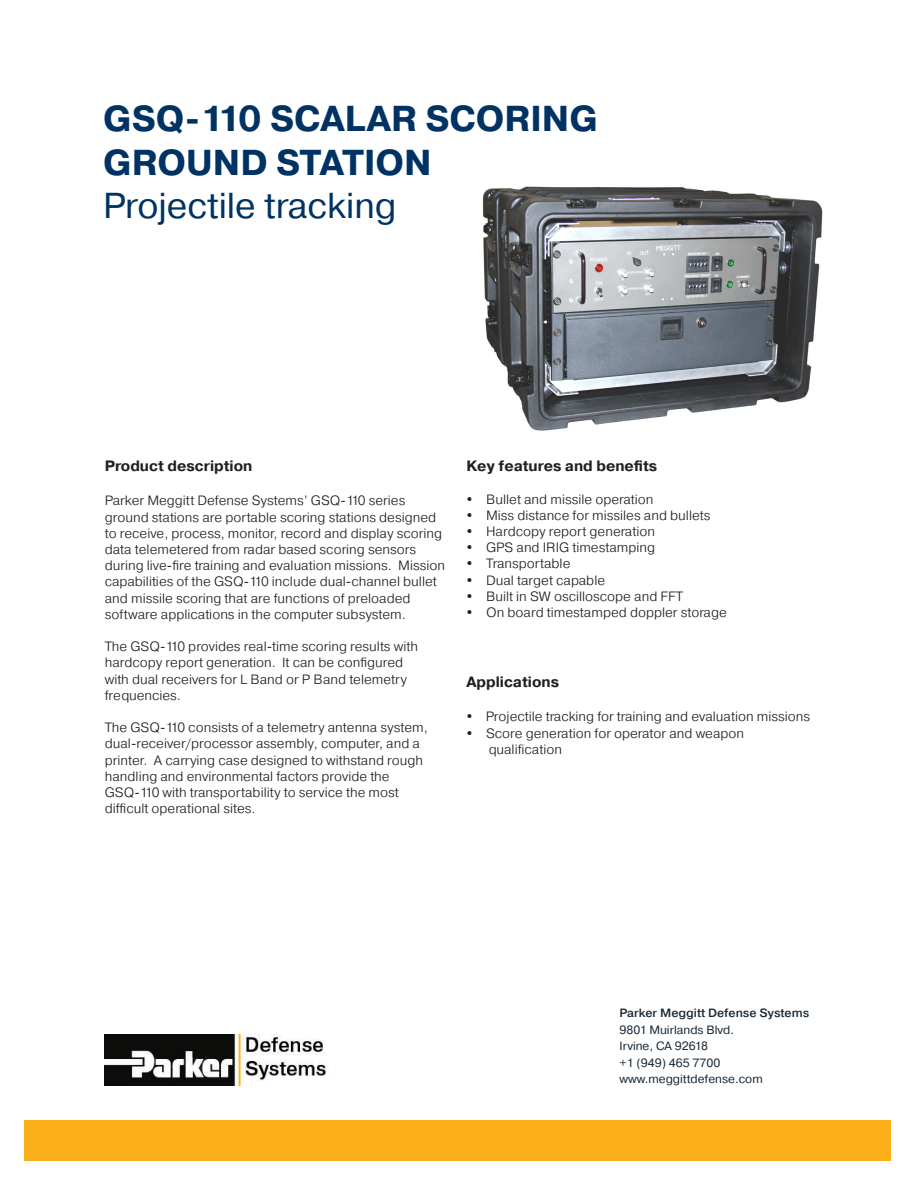
<style>
.page{position:relative;width:918px;height:1188px;background:#fff}
.page>*{position:absolute;margin:0;border:0;box-sizing:border-box;transform-origin:0 0}
.t1{font:700 36px "Pragmatica";color:#003363}
.t2{font:36px "Pragmatica";color:#003363}
.t3{font:700 15px "Pragmatica";color:#231f20}
.t4{font:300 13.5px/16.2px "Pragmatica";color:#231f20}
.t5{font:12px "Pragmatica";color:#172938}
.t6{font:500 12px "Pragmatica";color:#172938}
</style>
<div class="page">
<img style="left:105px;top:1034px;width:224px;height:52px">
<div style="left:25px;top:1120px;width:866px;height:41px;background:#fbb01a"></div>
<img style="left:482px;top:186px;width:341px;height:245px">
<p class="t1" style="left:103px;top:96px;width:496px">GSQ-110 SCALAR SCORING</p>
<p class="t1" style="left:103px;top:139px;width:330px">GROUND STATION</p>
<p class="t2" style="left:103px;top:183px;width:295px">Projectile tracking</p>
<p class="t3" style="left:105px;top:456px;width:149px">Product description</p>
<p class="t4" style="left:105px;top:492px;width:342px">Parker Meggitt Defense Systems’ GSQ-110 series ground stations are portable scoring stations designed to receive, process, monitor, record and display scoring data telemetered from radar based scoring sensors during live-fire training and evaluation missions. Mission capabilities of the GSQ-110 include dual-channel bullet and missile scoring that are functions of preloaded software applications in the computer subsystem.</p>
<p class="t4" style="left:105px;top:638px;width:315px">The GSQ-110 provides real-time scoring results with hardcopy report generation. It can be configured with dual receivers for L Band or P Band telemetry frequencies.</p>
<p class="t4" style="left:105px;top:719px;width:325px">The GSQ-110 consists of a telemetry antenna system, dual-receiver/processor assembly, computer, and a printer. A carrying case designed to withstand rough handling and environmental factors provide the</p>
<p class="t4" style="left:105px;top:784px;width:296px">GSQ-110 with transportability to service the most</p>
<p class="t4" style="left:105px;top:800px;width:152px">difficult operational sites.</p>
<p class="t3" style="left:466px;top:456px;width:192px">Key features and benefits</p>
<p class="t4" style="left:466px;top:491px;width:189px">• Bullet and missile operation</p>
<p class="t4" style="left:466px;top:507px;width:246px">• Miss distance for missiles and bullets</p>
<p class="t4" style="left:466px;top:523px;width:190px">• Hardcopy report generation</p>
<p class="t4" style="left:466px;top:539px;width:190px">• GPS and IRIG timestamping</p>
<p class="t4" style="left:466px;top:555px;width:106px">• Transportable</p>
<p class="t4" style="left:466px;top:572px;width:140px">• Dual target capable</p>
<p class="t4" style="left:466px;top:588px;width:218px">• Built in SW oscilloscope and FFT</p>
<p class="t4" style="left:466px;top:604px;width:262px">• On board timestamped doppler storage</p>
<p class="t3" style="left:466px;top:672px;width:94px">Applications</p>
<p class="t4" style="left:466px;top:708px;width:345px">• Projectile tracking for training and evaluation missions</p>
<p class="t4" style="left:466px;top:725px;width:279px">• Score generation for operator and weapon</p>
<p class="t4" style="left:488px;top:741px;width:75px">qualification</p>
<p class="t6" style="left:620px;top:1006px;width:191px">Parker Meggitt Defense Systems</p>
<p class="t5" style="left:620px;top:1022px;width:116px">9801 Muirlands Blvd.</p>
<p class="t5" style="left:620px;top:1039px;width:90px">Irvine, CA 92618</p>
<p class="t5" style="left:620px;top:1055px;width:102px">+1 (949) 465 7700</p>
<p class="t5" style="left:620px;top:1072px;width:145px">www.meggittdefense.com</p>
</div>
